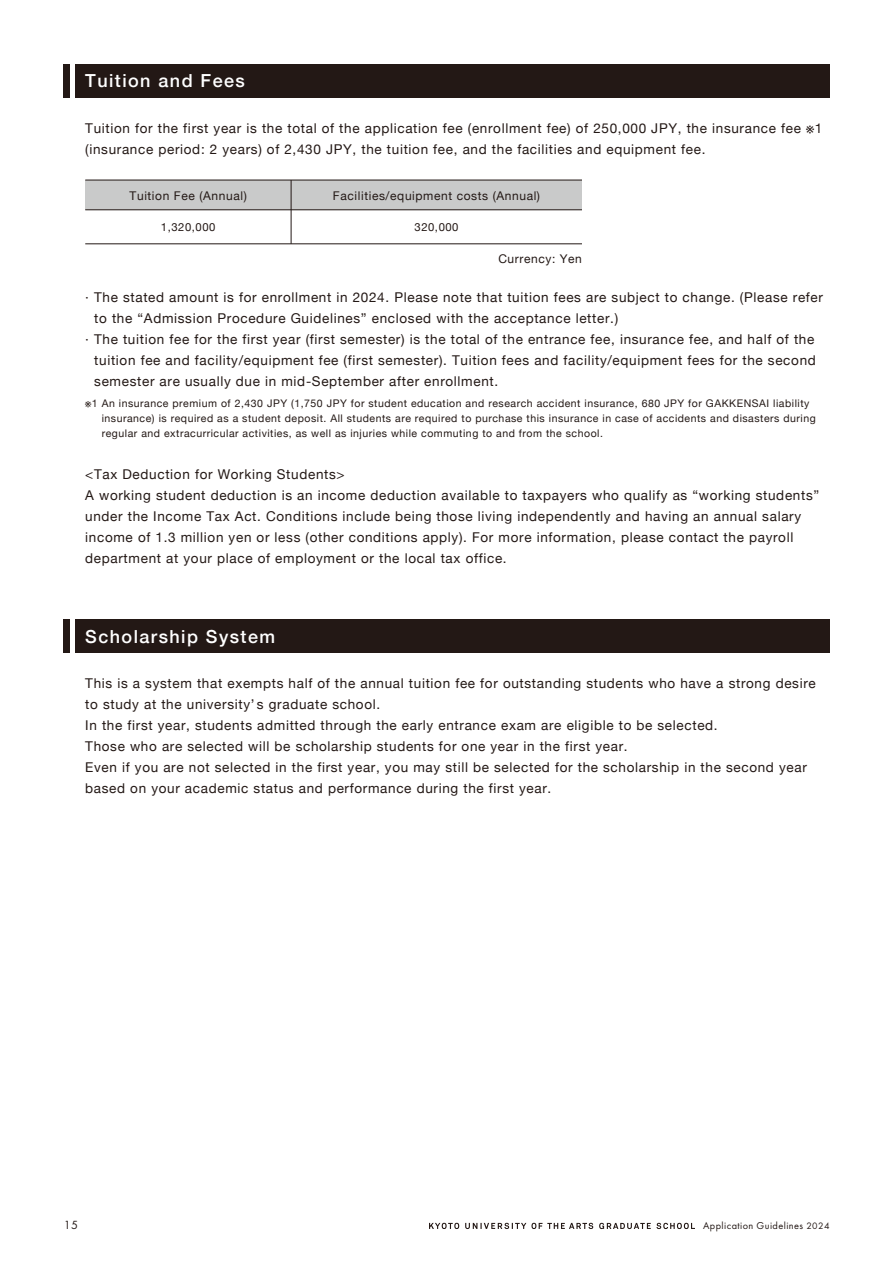
<style>
.page{position:relative;width:893px;height:1263px;background:#fff}
.page>*{position:absolute;margin:0;border:0;box-sizing:border-box;transform-origin:0 0}
.t1{font:500 18px "Helvetica Neue";letter-spacing:.08em;color:#fff}
.t2{font:13.5px/21px "Helvetica Neue";letter-spacing:.05em;color:#231815}
.t3{font:12.3px "Futura PT";color:#231815}
.t4{font:12px "Helvetica Neue";letter-spacing:.05em;color:#231815}
.t5{font:11.25px "Helvetica Neue";letter-spacing:.05em;color:#231815}
.t6{font:10.5px/15px "Helvetica Neue";letter-spacing:.05em;color:#231815}
.t7{font:10.35px "Futura PT";letter-spacing:.04em;color:#231815}
.s1{font-size:9.6px}
</style>
<div class="page">
<svg style="left:599px;top:1223px;width:96px;height:6px"></svg>
<svg style="left:429px;top:1223px;width:30px;height:6px"></svg>
<svg style="left:465px;top:1223px;width:128px;height:6px"></svg>
<div style="left:75px;top:620px;width:754px;height:33px;background:#231815"></div>
<div style="left:64px;top:620px;width:6px;height:33px;background:#231815"></div>
<div style="left:75px;top:64px;width:754px;height:33px;background:#231815"></div>
<div style="left:64px;top:64px;width:6px;height:33px;background:#231815"></div>
<div style="left:85px;top:180px;width:206px;height:30px;background:#c9caca"></div>
<div style="left:291px;top:180px;width:291px;height:30px;background:#c9caca"></div>
<hr style="left:85px;top:180px;width:497px;height:1px;background:#221714">
<hr style="left:85px;top:210px;width:497px;height:1px;background:#221714">
<hr style="left:85px;top:244px;width:497px;height:1px;background:#221714">
<hr style="left:291px;top:180px;width:1px;height:64px;background:#221714">
<h1 class="t1" style="left:85px;top:66px;width:161px">Tuition and Fees</h1>
<p class="t2" style="left:85px;top:118px;width:738px">Tuition for the first year is the total of the application fee (enrollment fee) of 250,000 JPY, the insurance fee ※1 (insurance period: 2 years) of 2,430 JPY, the tuition fee, and the facilities and equipment fee.</p>
<p class="t4" style="left:130px;top:187px;width:119px">Tuition Fee (Annual)</p>
<p class="t4" style="left:333px;top:187px;width:209px">Facilities/equipment costs (Annual)</p>
<p class="t5" style="left:161px;top:219px;width:56px">1,320,000</p>
<p class="t5" style="left:414px;top:219px;width:46px">320,000</p>
<p class="t4" style="left:498px;top:250px;width:85px">Currency: Yen</p>
<p class="t2" style="left:85px;top:288px;width:739px">· The stated amount is for enrollment in 2024. Please note that tuition fees are subject to change. (Please refer</p>
<p class="t2" style="left:94px;top:309px;width:525px">to the “Admission Procedure Guidelines” enclosed with the acceptance letter.)</p>
<p class="t2" style="left:85px;top:330px;width:731px">· The tuition fee for the first year (first semester) is the total of the entrance fee, insurance fee, and half of the</p>
<p class="t2" style="left:94px;top:351px;width:723px">tuition fee and facility/equipment fee (first semester). Tuition fees and facility/equipment fees for the second</p>
<p class="t2" style="left:94px;top:372px;width:406px">semester are usually due in mid-September after enrollment.</p>
<p class="t6" style="left:102px;top:396px;width:716px;text-indent:-16px">※1 An insurance premium of 2,430 JPY (1,750 JPY for student education and research accident insurance, 680 JPY for GAKKENSAI liability insurance) is required as a student deposit. All students are required to purchase this insurance in case of accidents and disasters during regular and extracurricular activities, as well as injuries while commuting to and from the school.</p>
<p class="t2" style="left:85px;top:465px;width:735px">&lt;Tax Deduction for Working Students&gt;<br>A working student deduction is an income deduction available to taxpayers who qualify as “working students” under the Income Tax Act. Conditions include being those living independently and having an annual salary income of 1.3 million yen or less (other conditions apply). For more information, please contact the payroll department at your place of employment or the local tax office.</p>
<h1 class="t1" style="left:85px;top:622px;width:191px">Scholarship System</h1>
<p class="t2" style="left:85px;top:673px;width:732px">This is a system that exempts half of the annual tuition fee for outstanding students who have a strong desire to study at the university’s graduate school.<br>In the first year, students admitted through the early entrance exam are eligible to be selected.<br>Those who are selected will be scholarship students for one year in the first year.<br>Even if you are not selected in the first year, you may still be selected for the scholarship in the second year based on your academic status and performance during the first year.</p>
<p class="t3" style="left:64px;top:1218px;width:16px">15</p>
<p class="t7" style="left:703px;top:1219px;width:128px">Application Guidelines <span class="s1">2024</span></p>
</div>
